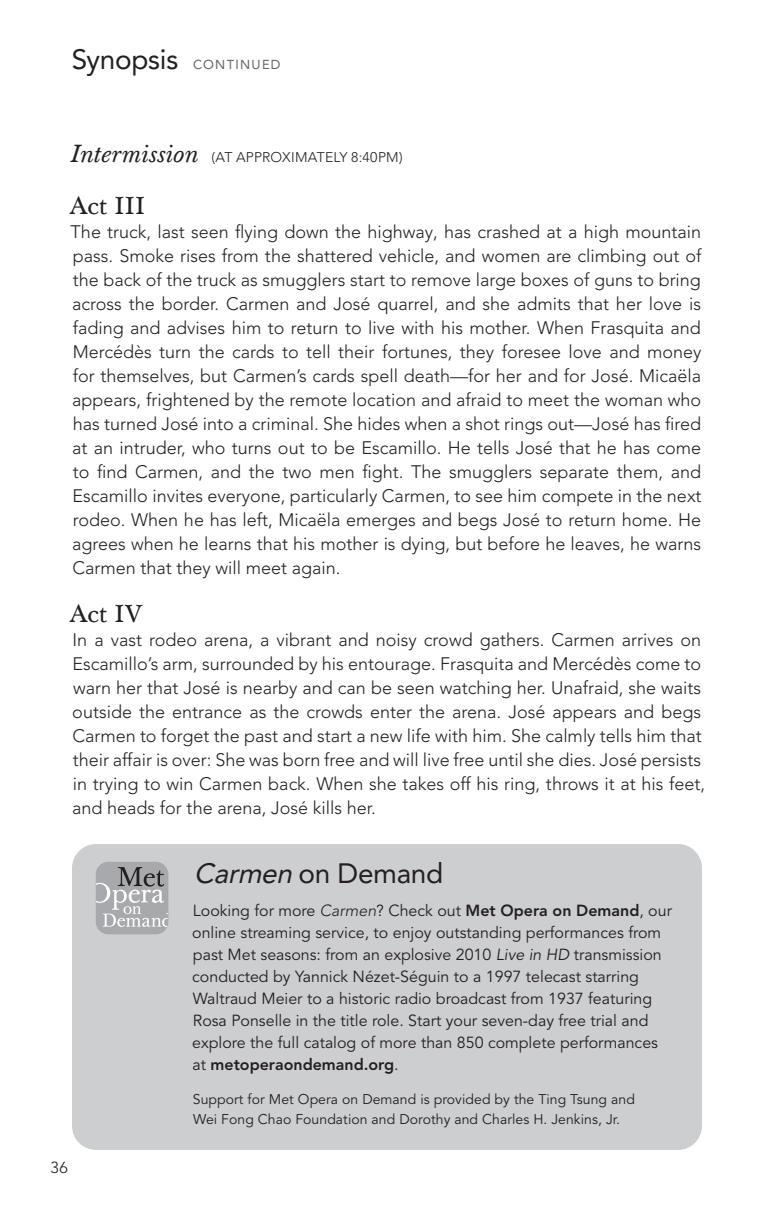
<style>
.page{position:relative;width:774px;height:1224px;background:#fff}
.page>*{position:absolute;margin:0;border:0;box-sizing:border-box;transform-origin:0 0}
.t1{font:28px "Avenir LT Pro";letter-spacing:-.01em;color:#231f20}
.t2{font:24px "Baskerville Ten";color:#231f20}
.t3{font:300 18px/24px "Avenir LT Pro";color:#231f20;text-align:justify}
.t4{font:16px/22px "Avenir LT Pro";color:#231f20}
.t5{font:300 16px "Avenir LT Pro";color:#231f20}
.t6{font:14px/20px "Avenir LT Pro";letter-spacing:.005em;color:#231f20}
.t7{font:300 14px "Avenir LT Pro";letter-spacing:.015em;color:#231f20}
.t8{font:13px "Avenir LT Pro";letter-spacing:.1em;color:#636366}
.s1{font-size:28px;color:#231f20}
.s2{font-family:"Baskerville Ten";font-weight:400;font-style:italic;font-size:24px}
.s3{font-style:inherit}
.s4{font-style:italic}
.s5{font-weight:300;font-style:italic}
.s6{font-weight:800}
</style>
<div class="page">
<div style="left:72px;top:844px;width:630px;height:306px;background:#cdced0;border-radius:24px"></div>
<div style="left:96px;top:862px;width:72px;height:72px;background:#a8a9ad;border-radius:13px"></div>
<svg style="left:96px;top:867px;width:72px;height:60px"></svg>
<p class="t8" style="left:72px;top:57px;width:210px"><span class="s1">Synopsis</span> CONTINUED</p>
<p class="t7" style="left:71px;top:149px;width:333px"><span class="s2">Intermission</span> <span class="s3">(AT</span> APPROXIMATELY 8:40PM)</p>
<h2 class="t2" style="left:70px;top:191px;width:77px">Act III</h2>
<p class="t3" style="left:71px;top:220px;width:632px">The truck, last seen flying down the highway, has crashed at a high mountain pass. Smoke rises from the shattered vehicle, and women are climbing out of the back of the truck as smugglers start to remove large boxes of guns to bring across the border. Carmen and José quarrel, and she admits that her love is fading and advises him to return to live with his mother. When Frasquita and Mercédès turn the cards to tell their fortunes, they foresee love and money for themselves, but Carmen’s cards spell death—for her and for José. Micaëla appears, frightened by the remote location and afraid to meet the woman who has turned José into a criminal. She hides when a shot rings out—José has fired at an intruder, who turns out to be Escamillo. He tells José that he has come to find Carmen, and the two men fight. The smugglers separate them, and Escamillo invites everyone, particularly Carmen, to see him compete in the next rodeo. When he has left, Micaëla emerges and begs José to return home. He agrees when he learns that his mother is dying, but before he leaves, he warns Carmen that they will meet again.</p>
<h2 class="t2" style="left:70px;top:599px;width:73px">Act IV</h2>
<p class="t3" style="left:72px;top:628px;width:634px;text-align:left">In a vast rodeo arena, a vibrant and noisy crowd gathers. Carmen arrives on Escamillo’s arm, surrounded by his entourage. Frasquita and Mercédès come to warn her that José is nearby and can be seen watching her. Unafraid, she waits outside the entrance as the crowds enter the arena. José appears and begs Carmen to forget the past and start a new life with him. She calmly tells him that their affair is over: She was born free and will live free until she dies. José persists in trying to win Carmen back. When she takes off his ring, throws it at his feet, and heads for the arena, José kills her.</p>
<p class="t5" style="left:51px;top:1158px;width:19px">36</p>
<h1 class="t1" style="left:194px;top:856px;width:251px"><span class="s4">Carmen</span>on Demand</h1>
<p class="t4" style="left:192px;top:900px;width:481px">Looking for more <span class="s5">Carmen</span>? Check out <span class="s6">Met Opera on Demand</span>, our online streaming service, to enjoy outstanding performances from past Met seasons: from an explosive 2010 <span class="s4">Live in HD</span> transmission conducted by Yannick Nézet-Séguin to a 1997 telecast starring Waltraud Meier to a historic radio broadcast from 1937 featuring Rosa Ponselle in the title role. Start your seven-day free trial and explore the full catalog of more than 850 complete performances at <span class="s6">metoperaondemand.org</span>.</p>
<p class="t6" style="left:193px;top:1090px;width:444px">Support for Met Opera on Demand is provided by the Ting Tsung and<br>Wei Fong Chao Foundation and Dorothy and Charles H. Jenkins, Jr.</p>
</div>
